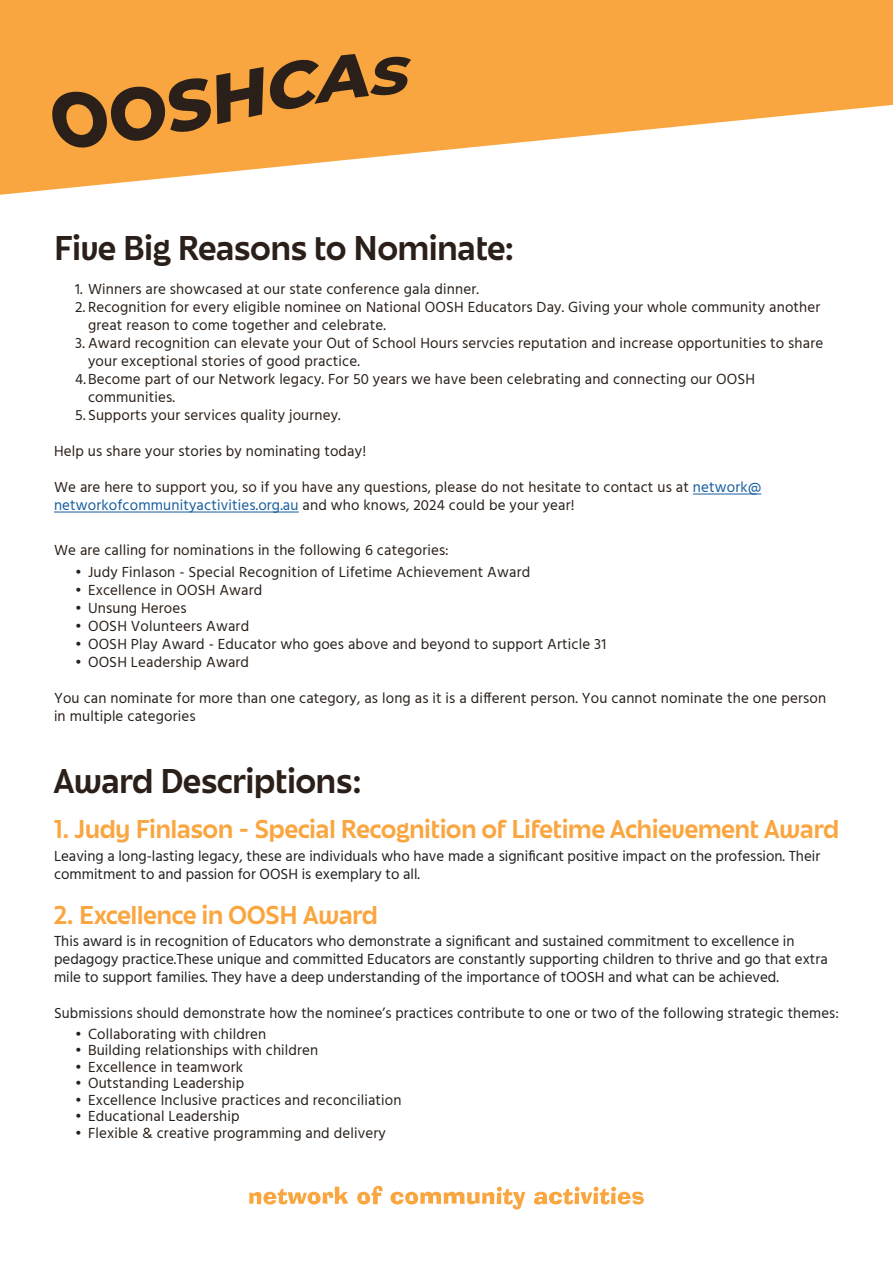
<style>
.page{position:relative;width:893px;height:1263px;background:#fff}
.page>*{position:absolute;margin:0;border:0;box-sizing:border-box;transform-origin:0 0}
.t1{font:30px "June Expt Variable Active";color:#2b2019}
.t2{font:22.5px "June Expt Variable Active";color:#faa640}
.t3{font:15px/18px "Hind";letter-spacing:.01em;color:#2b2019}
.t4{font:15px/18px "Hind";color:#231f20}
.s1{color:#175d9e}
</style>
<div class="page">
<svg style="left:0;top:0;width:893px;height:195px;fill:#faa640"></svg>
<hr style="left:693px;top:494px;width:68px;height:1px;background:#175d9e">
<hr style="left:54px;top:512px;width:245px;height:1px;background:#175d9e">
<svg style="left:249px;top:1186px;width:99px;height:18px"></svg>
<svg style="left:357px;top:1186px;width:25px;height:18px"></svg>
<svg style="left:391px;top:1186px;width:134px;height:23px"></svg>
<svg style="left:534px;top:1186px;width:110px;height:18px"></svg>
<svg style="left:52px;top:67px;width:212px;height:81px"></svg>
<svg style="left:270px;top:54px;width:141px;height:55px"></svg>
<p class="t1" style="left:54px;top:227px;width:462px">Five Big Reasons to Nominate:</p>
<p class="t3" style="left:75px;top:281px;width:405px">1. Winners are showcased at our state conference gala dinner.</p>
<p class="t3" style="left:88px;top:299px;width:734px;text-indent:-13px">2. Recognition for every eligible nominee on National OOSH Educators Day. Giving your whole community another great reason to come together and celebrate.</p>
<p class="t3" style="left:88px;top:335px;width:737px;text-indent:-13px">3. Award recognition can elevate your Out of School Hours servcies reputation and increase opportunities to share your exceptional stories of good practice.</p>
<p class="t3" style="left:88px;top:371px;width:668px;text-indent:-13px">4.Become part of our Network legacy. For 50 years we have been celebrating and connecting our OOSH communities.</p>
<p class="t3" style="left:75px;top:407px;width:267px">5. Supports your services quality journey.</p>
<p class="t3" style="left:54px;top:443px;width:314px">Help us share your stories by nominating today!</p>
<p class="t3" style="left:54px;top:479px;width:709px">We are here to support you, so if you have any questions, please do not hesitate to contact us at <span class="s1">network@ networkofcommunityactivities.org.au</span> and who knows, 2024 could be your year!</p>
<p class="t3" style="left:54px;top:542px;width:396px">We are calling for nominations in the following 6 categories:</p>
<p class="t3" style="left:75px;top:564px;width:456px">• Judy Finlason - Special Recognition of Lifetime Achievement Award</p>
<p class="t3" style="left:75px;top:582px;width:189px">• Excellence in OOSH Award</p>
<p class="t3" style="left:75px;top:600px;width:113px">• Unsung Heroes</p>
<p class="t3" style="left:75px;top:618px;width:175px">• OOSH Volunteers Award</p>
<p class="t3" style="left:75px;top:636px;width:532px">• OOSH Play Award - Educator who goes above and beyond to support Article 31</p>
<p class="t3" style="left:75px;top:654px;width:175px">• OOSH Leadership Award</p>
<p class="t3" style="left:54px;top:690px;width:774px">You can nominate for more than one category, as long as it is a different person. You cannot nominate the one person in multiple categories</p>
<p class="t1" style="left:54px;top:761px;width:309px">Award Descriptions:</p>
<p class="t2" style="left:54px;top:814px;width:787px">1. Judy Finlason - Special Recognition of Lifetime Achievement Award</p>
<p class="t4" style="left:54px;top:847px;width:768px">Leaving a long-lasting legacy, these are individuals who have made a significant positive impact on the profession. Their commitment to and passion for OOSH is exemplary to all.</p>
<p class="t2" style="left:54px;top:899px;width:325px">2. Excellence in OOSH Award</p>
<p class="t4" style="left:54px;top:933px;width:775px">This award is in recognition of Educators who demonstrate a significant and sustained commitment to excellence in pedagogy practice.These unique and committed Educators are constantly supporting children to thrive and go that extra mile to support families. They have a deep understanding of the importance of tOOSH and what can be achieved.</p>
<p class="t4" style="left:54px;top:1005px;width:786px">Submissions should demonstrate how the nominee’s practices contribute to one or two of the following strategic themes:</p>
<p class="t3" style="left:75px;top:1025px;width:192px">• Collaborating with children</p>
<p class="t3" style="left:75px;top:1042px;width:245px">• Building relationships with children</p>
<p class="t3" style="left:75px;top:1058px;width:169px">• Excellence in teamwork</p>
<p class="t3" style="left:75px;top:1075px;width:171px">• Outstanding Leadership</p>
<p class="t3" style="left:75px;top:1091px;width:328px">• Excellence Inclusive practices and reconciliation</p>
<p class="t3" style="left:75px;top:1108px;width:166px">• Educational Leadership</p>
<p class="t3" style="left:75px;top:1124px;width:312px">• Flexible &amp; creative programming and delivery</p>
</div>
